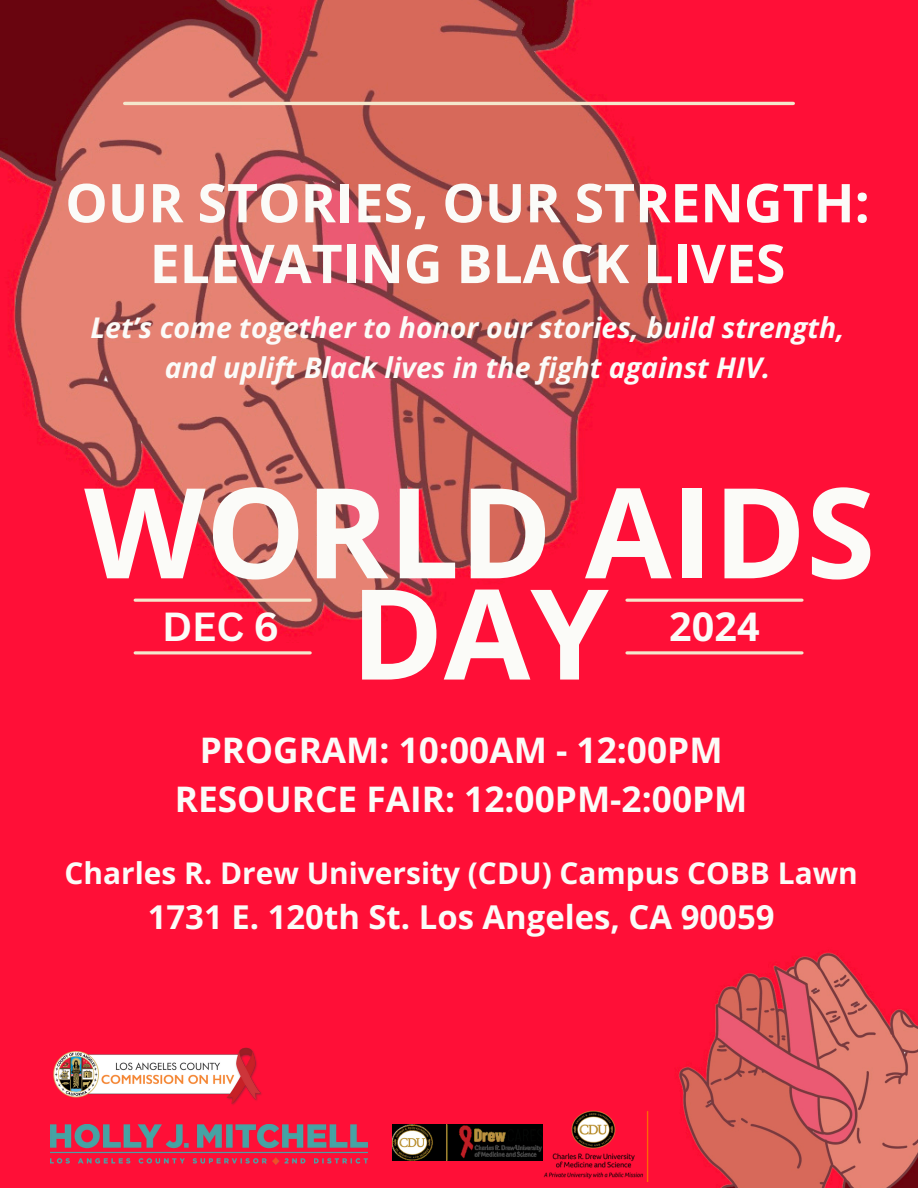
<style>
.page{position:relative;width:918px;height:1188px;background:#fff}
.page>*{position:absolute;margin:0;border:0;box-sizing:border-box;transform-origin:0 0}
.t1{font:700 125.55px/101.2px "Open Sans";color:#fbfbf8;text-align:center}
.t2{font:700 53.55px/60.8px "Open Sans";color:#fbfbf8;text-align:center}
.t3{font:700 39.45px "Canva Sans";color:#fbfbf8}
.t4{font:700 39.45px "Open Sans";color:#fbfbf8}
.t5{font:700 35.25px/48.3px "Open Sans";color:#fbfbf8;text-align:center}
.t6{font:700 32.85px "Open Sans";color:#fbfbf8}
.t7{font:700 29.85px "Open Sans";color:#fbfbf8}
.t8{font:italic 700 28.5px/39.3px "Open Sans";color:#fbfbf8;text-align:center}
</style>
<div class="page">
<img style="left:0;top:0;width:918px;height:1188px">
<img style="left:554px;top:720px;width:364px;height:468px">
<hr style="left:627px;top:651px;width:175px;height:3px;background:#f4e7cc">
<hr style="left:627px;top:599px;width:175px;height:3px;background:#f4e7cc">
<hr style="left:135px;top:651px;width:175px;height:3px;background:#f4e7cc">
<hr style="left:135px;top:599px;width:175px;height:3px;background:#f4e7cc">
<hr style="left:125px;top:102px;width:668px;height:3px;background:#f4e7cc">
<img style="left:51px;top:1045px;width:214px;height:62px">
<img style="left:393px;top:1125px;width:149px;height:36px">
<img style="left:543px;top:1107px;width:110px;height:74px">
<img style="left:51px;top:1125px;width:316px;height:39px">
<h1 class="t2" style="left:65px;top:171px;width:806px">OUR STORIES, OUR STRENGTH:<br>ELEVATING BLACK LIVES</h1>
<h3 class="t8" style="left:91px;top:308px;width:756px">Let’s come together to honor our stories, build strength, and uplift Black lives in the fight against HIV.</h3>
<p class="t1" style="left:84px;top:479px;width:793px">WORLD AIDS<br>DAY</p>
<p class="t3" style="left:162px;top:598px;width:118px">DEC 6</p>
<p class="t4" style="left:669px;top:598px;width:92px">2024</p>
<p class="t5" style="left:175px;top:725px;width:574px">PROGRAM: 10:00AM - 12:00PM<br>RESOURCE FAIR: 12:00PM-2:00PM</p>
<p class="t7" style="left:64px;top:852px;width:795px">Charles R. Drew University (CDU) Campus COBB Lawn</p>
<h2 class="t6" style="left:148px;top:894px;width:628px">1731 E. 120th St. Los Angeles, CA 90059</h2>
</div>
